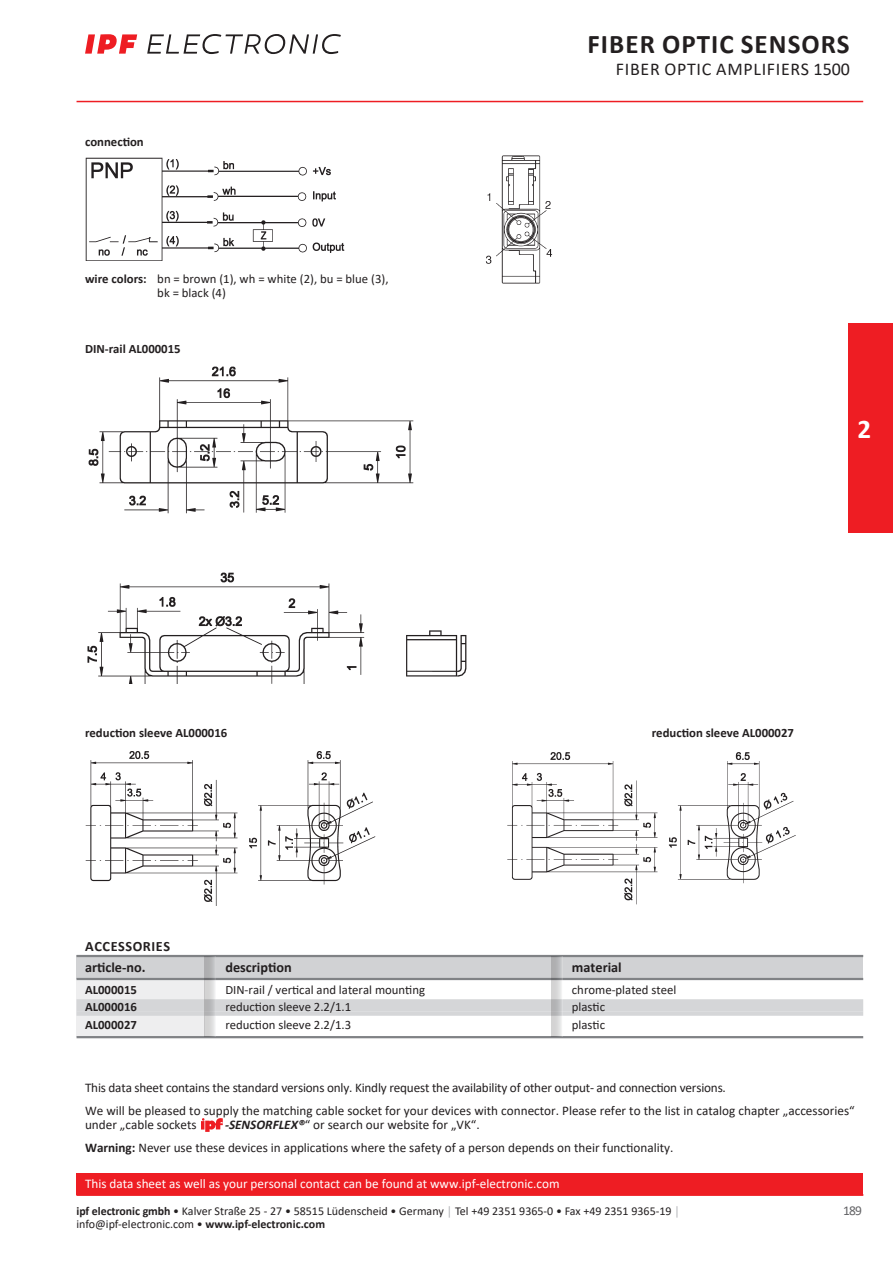
<style>
.page{position:relative;width:893px;height:1263px;background:#fff}
.page>*{position:absolute;margin:0;border:0;box-sizing:border-box;transform-origin:0 0}
.t1{font:700 27px "Calibri";letter-spacing:.04em;color:#231f20}
.t2{font:700 27px "Calibri";color:#fff}
.t3{font:18px "Calibri";letter-spacing:.04em;color:#231f20}
.t4{font:700 14.25px/20px "Calibri";letter-spacing:.04em;color:#231f20}
.t5{font:700 14.25px "Calibri";color:#231f20}
.t6{font:13.5px "Calibri";color:#636366}
.t7{font:13.2px/22.8px "Calibri";color:#231f20}
.t8{font:13.2px "Calibri";color:#fff}
.t9{font:12.75px/14.2px "Calibri";color:#231f20}
.t10{font:700 12.75px "Calibri";color:#231f20}
.t11{font:12px "Calibri";color:#231f20}
.s1{font-weight:700}
.s2{font-weight:700;font-style:italic}
.s3{font-weight:700;color:#a8a9ad}
</style>
<div class="page">
<svg style="left:147px;top:34px;width:194px;height:20px"></svg>
<svg style="left:85px;top:34px;width:52px;height:20px"></svg>
<hr style="left:77px;top:101px;width:786px;height:1px;background:#ee1d23">
<div style="left:77px;top:956px;width:128px;height:81px;background:#eeeeef"></div>
<div style="left:77px;top:955px;width:786px;height:24px;background:#d1d2d4"></div>
<hr style="left:77px;top:955px;width:786px;height:2px;background:#808285">
<hr style="left:77px;top:978px;width:786px;height:2px;background:#808285">
<div style="left:77px;top:999px;width:786px;height:12px;background:#d5d6d8"></div>
<div style="left:77px;top:1011px;width:786px;height:5px;background:#d5d6d8"></div>
<hr style="left:77px;top:1036px;width:786px;height:2px;background:#808285">
<svg style="left:205px;top:956px;width:10px;height:81px"></svg>
<svg style="left:551px;top:956px;width:11px;height:81px"></svg>
<div style="left:77px;top:1174px;width:786px;height:21px;background:#ee1d23"></div>
<hr style="left:77px;top:1194px;width:786px;height:2px;background:#ee1d23">
<img style="left:85px;top:158px;width:259px;height:103px">
<img style="left:485px;top:156px;width:67px;height:128px">
<img style="left:87px;top:366px;width:380px;height:318px">
<img style="left:85px;top:751px;width:291px;height:155px">
<img style="left:507px;top:752px;width:289px;height:152px">
<img style="left:201px;top:1118px;width:22px;height:13px">
<div style="left:848px;top:324px;width:45px;height:209px;background:#ee1d23"></div>
<p class="t10" style="left:85px;top:132px;width:60px">connection</p>
<p class="t9" style="left:157px;top:272px;width:233px;text-indent:-72px"><span class="s1">wire colors:</span> bn = brown (1), wh = white (2), bu = blue (3), bk = black (4)</p>
<p class="t10" style="left:85px;top:340px;width:97px">DIN-rail AL000015</p>
<h1 class="t1" style="left:587px;top:25px;width:264px">FIBER OPTIC SENSORS</h1>
<h2 class="t3" style="left:616px;top:57px;width:236px">FIBER OPTIC AMPLIFIERS 1500</h2>
<h1 class="t2" style="left:857px;top:410px;width:15px">2</h1>
<p class="t10" style="left:85px;top:723px;width:144px">reduction sleeve AL000016</p>
<p class="t10" style="left:652px;top:723px;width:144px">reduction sleeve AL000027</p>
<p class="t4" style="left:85px;top:936px;width:87px">ACCESSORIES article-no.</p>
<p class="t5" style="left:225px;top:957px;width:68px">description</p>
<p class="t5" style="left:572px;top:957px;width:51px">material</p>
<p class="t10" style="left:85px;top:980px;width:53px">AL000015</p>
<p class="t9" style="left:225px;top:982px;width:201px">DIN-rail / vertical and lateral mounting</p>
<p class="t9" style="left:572px;top:982px;width:106px">chrome-plated steel</p>
<p class="t10" style="left:85px;top:998px;width:53px">AL000016</p>
<p class="t9" style="left:225px;top:999px;width:127px">reduction sleeve 2.2/1.1</p>
<p class="t9" style="left:572px;top:999px;width:35px">plastic</p>
<p class="t10" style="left:85px;top:1016px;width:53px">AL000027</p>
<p class="t9" style="left:225px;top:1017px;width:127px">reduction sleeve 2.2/1.3</p>
<p class="t9" style="left:572px;top:1017px;width:35px">plastic</p>
<p class="t7" style="left:85px;top:1076px;width:771px">This data sheet contains the standard versions only. Kindly request the availability of other output- and connection versions.<br>We will be pleased to supply the matching cable socket for your devices with connector. Please refer to the list in catalog chapter „accessories“</p>
<p class="t7" style="left:85px;top:1113px;width:113px">under „cable sockets</p>
<p class="t7" style="left:85px;top:1113px;width:590px;text-indent:140px"><span class="s2">-SENSORFLEX®</span>“ or search our website for „VK“.<br><span class="s1">Warning:</span> Never use these devices in applications where the safety of a person depends on their functionality.</p>
<p class="t8" style="left:85px;top:1174px;width:476px">This data sheet as well as your personal contact can be found at www.ipf-electronic.com</p>
<p class="t11" style="left:77px;top:1203px;width:605px"><span class="s1">ipf electronic gmbh</span> • Kalver Straße 25 - 27 • 58515 Lüdenscheid • Germany <span class="s3">│</span> Tel +49 2351 9365-0 • Fax +49 2351 9365-19 <span class="s3">│</span></p>
<p class="t6" style="left:843px;top:1201px;width:21px">189</p>
<p class="t11" style="left:77px;top:1215px;width:250px">info@ipf-electronic.com • <span class="s1">www.ipf-electronic.com</span></p>
</div>
